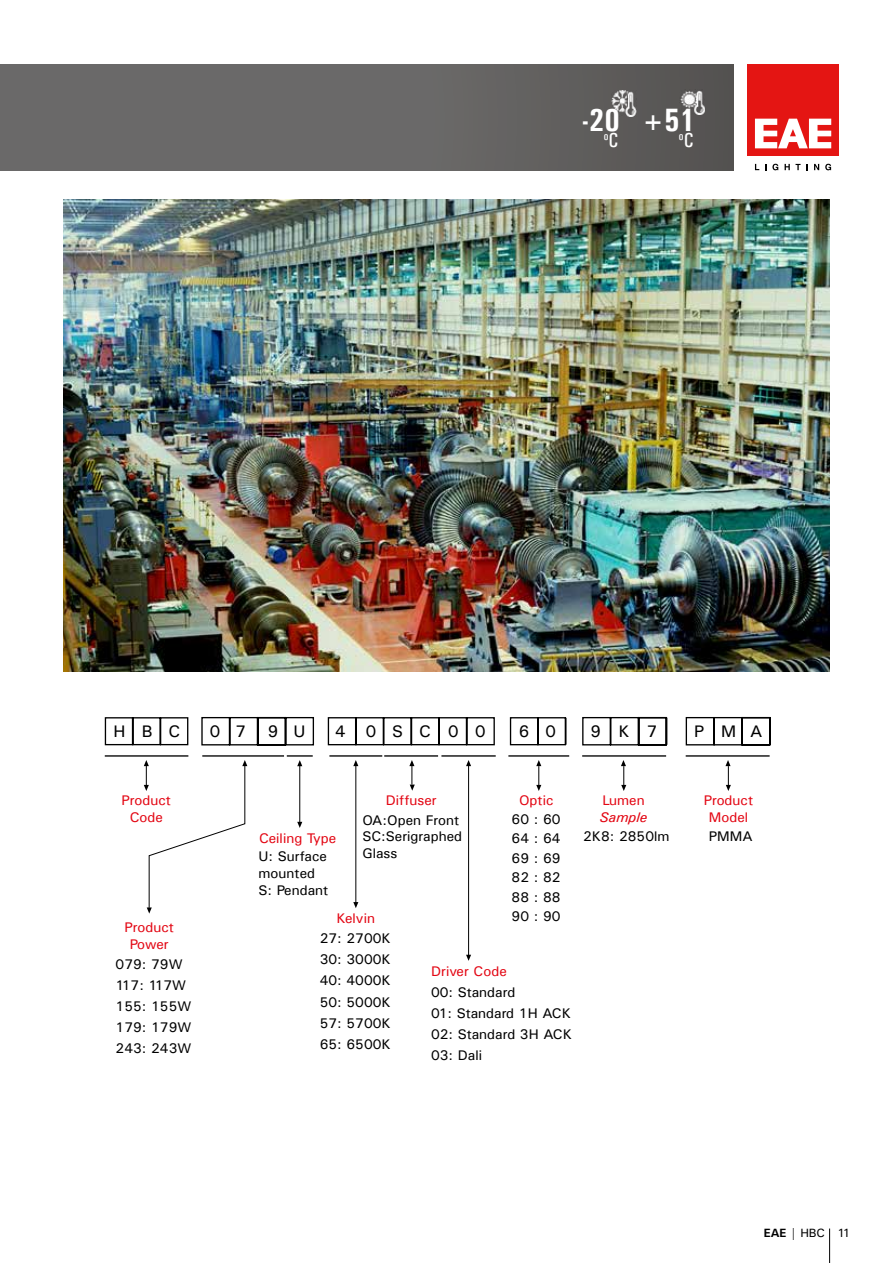
<style>
.page{position:relative;width:893px;height:1263px;background:#fff}
.page>*{position:absolute;margin:0;border:0;box-sizing:border-box;transform-origin:0 0}
.t1{font:700 32.4px "Univers Condensed";color:#fff}
.t2{font:16.8px "Univers";color:#000}
.t3{font:13.95px/21px "Univers";color:#000}
.t4{font:13.95px/16.8px "Univers";color:#e30613;text-align:center}
.t5{font:italic 13.95px "Univers";color:#e30613}
.t6{font:12px "Univers";color:#000}
.t7{font:11.85px "Univers Condensed";color:#fff}
.s1{font-size:20.25px}
.s2{font-weight:700}
</style>
<div class="page">
<hr style="left:829px;top:1228px;width:1px;height:35px;background:#000">
<div style="left:0;top:65px;width:733px;height:105px;background:linear-gradient(to right,#6f6f6f,#5b5a58)"></div>
<img style="left:63px;top:200px;width:767px;height:472px">
<svg style="left:353px;top:760px;width:5px;height:6px"></svg>
<svg style="left:353px;top:902px;width:5px;height:6px"></svg>
<hr style="left:582px;top:755px;width:84px;height:2px;background:#000">
<hr style="left:686px;top:755px;width:84px;height:2px;background:#000">
<hr style="left:202px;top:755px;width:82px;height:2px;background:#000">
<hr style="left:105px;top:755px;width:83px;height:2px;background:#000">
<hr style="left:329px;top:755px;width:53px;height:2px;background:#000">
<hr style="left:287px;top:755px;width:26px;height:2px;background:#000">
<hr style="left:384px;top:755px;width:54px;height:2px;background:#000">
<hr style="left:441px;top:755px;width:55px;height:2px;background:#000">
<hr style="left:508px;top:755px;width:61px;height:2px;background:#000">
<svg style="left:409px;top:760px;width:6px;height:31px"></svg>
<svg style="left:536px;top:760px;width:5px;height:31px"></svg>
<svg style="left:621px;top:760px;width:5px;height:31px"></svg>
<svg style="left:725px;top:760px;width:6px;height:31px"></svg>
<svg style="left:297px;top:760px;width:5px;height:6px"></svg>
<svg style="left:297px;top:822px;width:5px;height:6px"></svg>
<hr style="left:299px;top:764px;width:1px;height:59px;background:#000">
<hr style="left:355px;top:764px;width:1px;height:141px;background:#000">
<svg style="left:466px;top:760px;width:5px;height:6px"></svg>
<svg style="left:466px;top:955px;width:5px;height:6px"></svg>
<hr style="left:468px;top:763px;width:1px;height:192px;background:#000">
<svg style="left:144px;top:760px;width:103px;height:153px"></svg>
<svg style="left:104px;top:717px;width:85px;height:29px"></svg>
<svg style="left:201px;top:716px;width:113px;height:30px"></svg>
<svg style="left:327px;top:717px;width:168px;height:29px"></svg>
<svg style="left:509px;top:717px;width:58px;height:29px"></svg>
<svg style="left:582px;top:716px;width:86px;height:30px"></svg>
<svg style="left:685px;top:716px;width:86px;height:30px"></svg>
<img style="left:680px;top:89px;width:24px;height:26px">
<img style="left:612px;top:91px;width:24px;height:25px">
<svg style="left:755px;top:164px;width:4px;height:6px"></svg>
<svg style="left:772px;top:164px;width:6px;height:6px"></svg>
<svg style="left:785px;top:164px;width:15px;height:6px"></svg>
<svg style="left:806px;top:164px;width:2px;height:6px"></svg>
<svg style="left:814px;top:164px;width:5px;height:6px"></svg>
<svg style="left:825px;top:164px;width:6px;height:6px"></svg>
<div style="left:747px;top:65px;width:92px;height:91px;background:#e41513"></div>
<svg style="left:755px;top:119px;width:76px;height:29px"></svg>
<h1 class="t1" style="left:582px;top:100px;width:40px">-20</h1>
<p class="t7" style="left:604px;top:129px;width:16px">o<span class="s1">C</span></p>
<h1 class="t1" style="left:643px;top:100px;width:54px">+51</h1>
<p class="t7" style="left:679px;top:129px;width:16px">o<span class="s1">C</span></p>
<p class="t2" style="left:114px;top:721px;width:68px">H B C</p>
<p class="t2" style="left:210px;top:721px;width:38px">0 7</p>
<p class="t2" style="left:268px;top:721px;width:39px">9 U</p>
<p class="t2" style="left:335px;top:721px;width:152px">4 0 S C 0 0</p>
<p class="t2" style="left:519px;top:721px;width:39px">6 0</p>
<p class="t2" style="left:591px;top:721px;width:68px">9 K 7</p>
<p class="t2" style="left:694px;top:721px;width:70px">P M A</p>
<p class="t4" style="left:122px;top:792px;width:51px">Product<br>Code</p>
<p class="t4" style="left:125px;top:918px;width:51px">Product<br>Power</p>
<p class="t3" style="left:116px;top:953px;width:77px">079: 79W<br>117: 117W<br>155: 155W<br>179: 179W<br>243: 243W</p>
<p class="t4" style="left:386px;top:792px;width:53px">Diffuser</p>
<p class="t4" style="left:519px;top:792px;width:36px">Optic</p>
<p class="t3" style="left:512px;top:809px;width:50px;line-height:19.5px;text-align:justify">60 : 60<br>64 : 64<br>69 : 69<br>82 : 82<br>88 : 88<br>90 : 90</p>
<p class="t3" style="left:362px;top:811px;width:101px;line-height:16.8px">OA:Open Front<br>SC:Serigraphed<br>Glass</p>
<p class="t4" style="left:259px;top:829px;width:79px">Ceiling Type</p>
<p class="t3" style="left:259px;top:847px;width:71px;line-height:16.8px">U: Surface mounted<br>S: Pendant</p>
<p class="t3" style="left:320px;top:927px;width:73px;text-align:justify">27: 2700K 30: 3000K 40: 4000K 50: 5000K 57: 5700K 65: 6500K</p>
<p class="t4" style="left:337px;top:909px;width:40px">Kelvin</p>
<p class="t4" style="left:431px;top:962px;width:77px">Driver Code</p>
<p class="t3" style="left:431px;top:981px;width:142px">00: Standard<br>01: Standard 1H ACK<br>02: Standard 3H ACK<br>03: Dali</p>
<p class="t4" style="left:602px;top:792px;width:44px">Lumen</p>
<p class="t5" style="left:600px;top:809px;width:49px">Sample</p>
<p class="t4" style="left:704px;top:792px;width:51px">Product<br>Model</p>
<p class="t3" style="left:583px;top:825px;width:88px">2K8: 2850lm</p>
<p class="t3" style="left:709px;top:825px;width:45px">PMMA</p>
<p class="t6" style="left:764px;top:1225px;width:88px"><span class="s2">EAE</span> | HBC 11</p>
</div>
